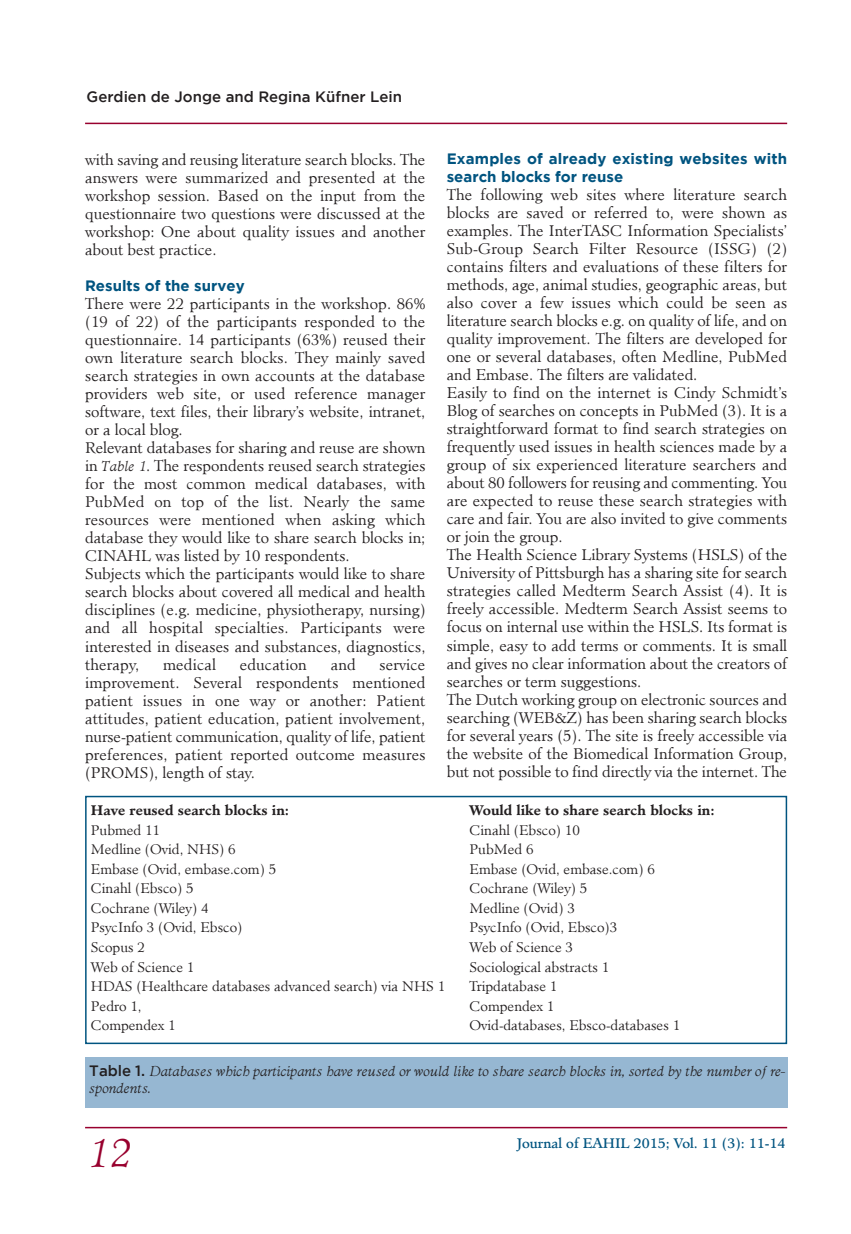
<style>
.page{position:relative;width:851px;height:1234px;background:#fff}
.page>*{position:absolute;margin:0;border:0;box-sizing:border-box;transform-origin:0 0}
.t1{font:italic 300 42px "Minister";color:#98002e}
.t2{font:300 15px/18px "Minister";color:#231f20;text-align:justify}
.t3{font:italic 300 15px/17.1px "Minister";color:#231f20}
.t4{font:700 15px/18px "Gotham";letter-spacing:.01em;color:#005480}
.t5{font:500 15px "Gotham";color:#231f20}
.t6{font:300 13.5px "Minister";color:#231f20}
.t7{font:700 13.5px "Minister";color:#231f20}
.t8{font:13.5px "Minister";color:#005480}
.s1{font-style:italic}
.s2{font-family:"Gotham";font-weight:500;font-style:normal}
</style>
<div class="page">
<hr style="left:85px;top:1126px;width:702px;height:2px;background:#98002e">
<hr style="left:85px;top:123px;width:702px;height:1px;background:#98002e">
<div style="left:85px;top:795px;width:702px;height:248px;border:2px solid #005480"></div>
<div style="left:85px;top:1057px;width:702px;height:50px;background:#96b7d2"></div>
<p class="t5" style="left:87px;top:91px;width:317px">Gerdien de Jonge and Regina Küfner Lein</p>
<p class="t2" style="left:85px;top:152px;width:342px">with saving and reusing literature search blocks. The answers were summarized and presented at the workshop session. Based on the input from the questionnaire two questions were discussed at the workshop: One about quality issues and another about best practice.</p>
<p class="t4" style="left:85px;top:278px;width:161px">Results of the survey</p>
<p class="t2" style="left:85px;top:296px;width:342px;text-align:left">There were 22 participants in the workshop. 86% (19 of 22) of the participants responded to the questionnaire. 14 participants (63%) reused their own literature search blocks. They mainly saved search strategies in own accounts at the database providers web site, or used reference manager software, text files, their library’s website, intranet, or a local blog.<br>Relevant databases for sharing and reuse are shown in <span class="s1">Ubcmf!2</span>. The respondents reused search strategies for the most common medical databases, with PubMed on top of the list. Nearly the same resources were mentioned when asking which database they would like to share search blocks in; CINAHL was listed by 10 respondents.<br>Subjects which the participants would like to share search blocks about covered all medical and health disciplines (e.g. medicine, physiotherapy, nursing) and all hospital specialties. Participants were interested in diseases and substances, diagnostics, therapy,</p>
<p class="t2" style="left:163px;top:656px;width:54px">medical</p>
<p class="t2" style="left:240px;top:656px;width:69px">education</p>
<p class="t2" style="left:330px;top:656px;width:27px">and</p>
<p class="t2" style="left:85px;top:656px;width:342px;text-indent:294px">service improvement. Several respondents mentioned patient issues in one way or another: Patient attitudes, patient education, patient involvement, nurse-patient communication, quality of life, patient preferences, patient reported outcome measures (PROMS), length of stay.</p>
<p class="t4" style="left:446px;top:151px;width:342px">Examples of already existing websites with search blocks for reuse</p>
<p class="t2" style="left:446px;top:187px;width:342px;text-align:left">The following web sites where literature search blocks are saved or referred to, were shown as examples. The InterTASC Information Specialists’ Sub-Group Search Filter Resource (ISSG) (2) contains filters and evaluations of these filters for methods, age, animal studies, geographic areas, but also cover a few issues which could be seen as literature search blocks e.g. on quality of life, and on quality improvement. The filters are developed for one or several databases, often Medline, PubMed and Embase. The filters are validated.<br>Easily to find on the internet is Cindy Schmidt’s Blog of searches on concepts in PubMed (3). It is a straightforward format to find search strategies on frequently used issues in health sciences made by a group of six experienced literature searchers and about 80 followers for reusing and commenting. You are expected to reuse these search strategies with care and fair. You are also invited to give comments or join the group.<br>The Health Science Library Systems (HSLS) of the University of Pittsburgh has a sharing site for search strategies called Medterm Search Assist (4). It is freely accessible. Medterm Search Assist seems to focus on internal use within the HSLS. Its format is simple, easy to add terms or comments. It is small and gives no clear information about the creators of searches or term suggestions.<br>The Dutch working group on electronic sources and searching (WEB&amp;Z) has been sharing search blocks for several years (5). The site is freely accessible via the website of the Biomedical Information Group, but not possible to find directly via the internet. The</p>
<p class="t7" style="left:91px;top:804px;width:200px">Have reused search blocks in:</p>
<p class="t7" style="left:469px;top:804px;width:246px">Would like to share search blocks in:</p>
<p class="t6" style="left:91px;top:824px;width:71px">Pubmed 11</p>
<p class="t6" style="left:469px;top:824px;width:112px">Cinahl (Ebsco) 10</p>
<p class="t6" style="left:91px;top:843px;width:146px">Medline (Ovid, NHS) 6</p>
<p class="t6" style="left:469px;top:843px;width:66px">PubMed 6</p>
<p class="t6" style="left:91px;top:863px;width:187px">Embase (Ovid, embase.com) 5</p>
<p class="t6" style="left:469px;top:863px;width:187px">Embase (Ovid, embase.com) 6</p>
<p class="t6" style="left:91px;top:882px;width:104px">Cinahl (Ebsco) 5</p>
<p class="t6" style="left:469px;top:882px;width:119px">Cochrane (Wiley) 5</p>
<p class="t6" style="left:91px;top:902px;width:119px">Cochrane (Wiley) 4</p>
<p class="t6" style="left:469px;top:902px;width:107px">Medline (Ovid) 3</p>
<p class="t6" style="left:91px;top:921px;width:153px">PsycInfo 3 (Ovid, Ebsco)</p>
<p class="t6" style="left:469px;top:921px;width:149px">PsycInfo (Ovid, Ebsco)3</p>
<p class="t6" style="left:91px;top:941px;width:55px">Scopus 2</p>
<p class="t6" style="left:469px;top:941px;width:105px">Web of Science 3</p>
<p class="t6" style="left:91px;top:960px;width:105px">Web of Science 1</p>
<p class="t6" style="left:469px;top:960px;width:141px">Sociological abstracts 1</p>
<p class="t6" style="left:91px;top:980px;width:356px">HDAS (Healthcare databases advanced search) via NHS 1</p>
<p class="t6" style="left:469px;top:980px;width:89px">Tripdatabase 1</p>
<p class="t6" style="left:91px;top:999px;width:52px">Pedro 1,</p>
<p class="t6" style="left:469px;top:999px;width:86px">Compendex 1</p>
<p class="t6" style="left:91px;top:1019px;width:86px">Compendex 1</p>
<p class="t6" style="left:469px;top:1019px;width:212px">Ovid-databases, Ebsco-databases 1</p>
<p class="t3" style="left:89px;top:1063px;width:697px"><span class="s2">Table 1.</span> Ebubcbtft!xijdi!qbsujdjqbout!ibwf!sfvtfe!ps!xpvme!mjlf!up!tibsf!tfbsdi!cmpdlt!jo-!tpsufe!cz!uif!ovncfs!pg!sf. tqpoefout/</p>
<h1 class="t1" style="left:87px;top:1137px;width:44px">23</h1>
<p class="t8" style="left:516px;top:1137px;width:270px">Journal of EAHIL 2015; Vol. 11 (3): 11-14</p>
</div>
